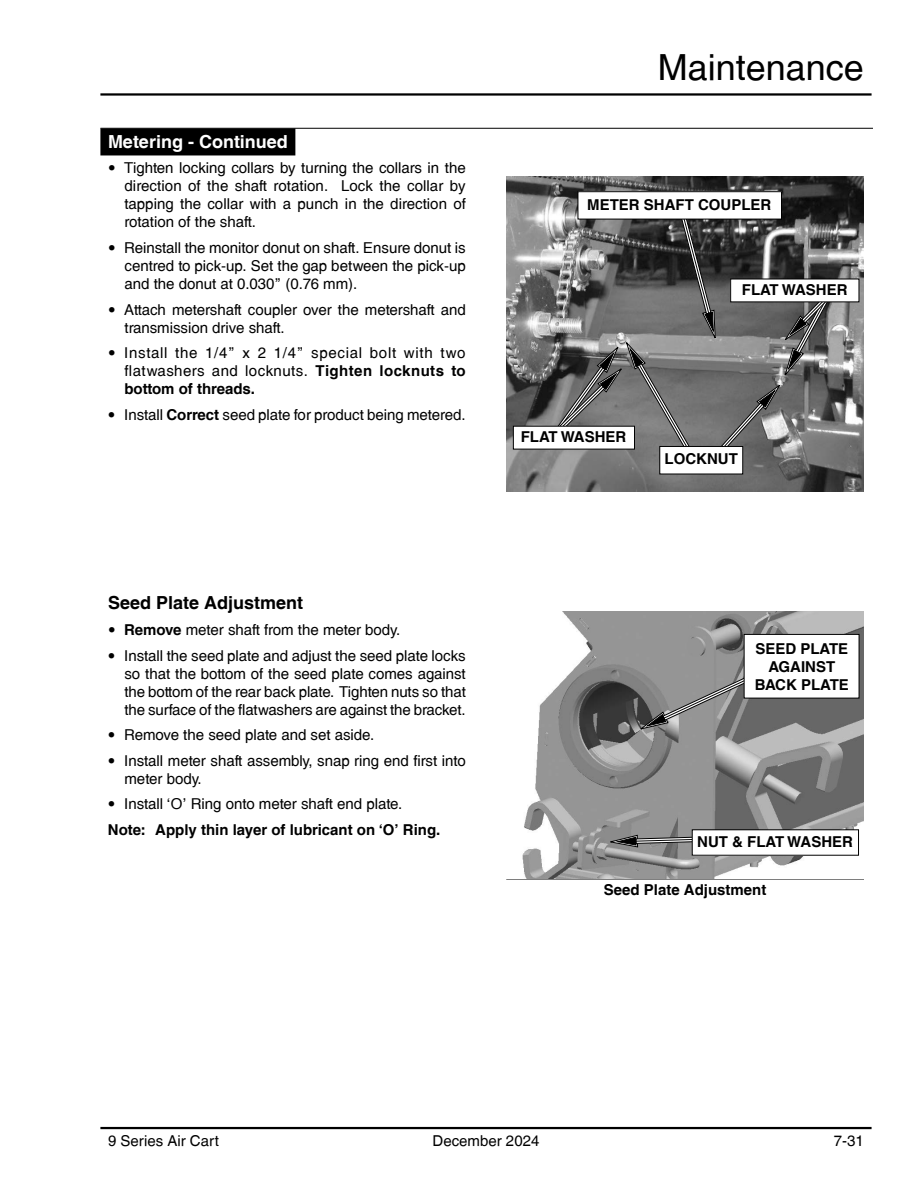
<style>
.page{position:relative;width:918px;height:1188px;background:#fff}
.page>*{position:absolute;margin:0;border:0;box-sizing:border-box;transform-origin:0 0}
.t1{font:36px "Helvetica LT";color:#000}
.t2{font:700 18px "Helvetica LT";color:#000}
.t3{font:700 18px "Helvetica LT";color:#fff}
.t4{font:15px/18px "Helvetica LTCYR";color:#000;text-align:justify}
.t5{font:700 15px/18px "Helvetica LT";color:#000;text-align:center}
.t6{font:700 15px "Helvetica LTCYR";color:#000}
.t7{font:15px "Helvetica LT";color:#000}
.s1{font-weight:700}
</style>
<div class="page">
<hr style="left:100px;top:93px;width:772px;height:3px;background:#000">
<hr style="left:100px;top:1127px;width:772px;height:2px;background:#000">
<hr style="left:100px;top:128px;width:773px;height:1px;background:#000">
<div style="left:100px;top:128px;width:195px;height:27px;background:#000"></div>
<img style="left:506px;top:176px;width:358px;height:315px">
<div style="left:660px;top:446px;width:83px;height:28px;background:#fff"></div>
<div style="left:578px;top:192px;width:204px;height:27px;background:#fff"></div>
<div style="left:578px;top:191px;width:204px;height:28px;border:1px solid #000"></div>
<div style="left:513px;top:426px;width:121px;height:23px;background:#fff"></div>
<svg style="left:547px;top:204px;width:292px;height:261px;background:#787878"></svg>
<div style="left:731px;top:279px;width:128px;height:23px;background:#fff"></div>
<hr style="left:506px;top:879px;width:358px;height:1px;background:#000">
<img style="left:522px;top:612px;width:342px;height:267px">
<svg style="left:638px;top:652px;width:164px;height:83px;background:#848484"></svg>
<div style="left:744px;top:634px;width:115px;height:64px;background:#fff"></div>
<div style="left:744px;top:634px;width:115px;height:64px;border:1px solid #000"></div>
<svg style="left:610px;top:834px;width:82px;height:14px"></svg>
<div style="left:692px;top:830px;width:167px;height:25px;background:#fff"></div>
<div style="left:692px;top:829px;width:167px;height:27px;border:1px solid #000"></div>
<p class="t3" style="left:108px;top:131px;width:181px">Metering - Continued</p>
<p class="t4" style="left:124px;top:159px;width:343px;text-indent:-16px">• Tighten locking collars by turning the collars in the direction of the shaft rotation. Lock the collar by tapping the collar with a punch in the direction of rotation of the shaft.</p>
<p class="t4" style="left:124px;top:239px;width:343px;text-indent:-16px">• Reinstall the monitor donut on shaft. Ensure donut is centred to pick-up. Set the gap between the pick-up and the donut at 0.030” (0.76 mm).</p>
<p class="t4" style="left:124px;top:300px;width:343px;text-indent:-16px">• Attach metershaft coupler over the metershaft and transmission drive shaft.</p>
<p class="t4" style="left:124px;top:344px;width:343px;text-indent:-16px">• Install the 1/4” x 2 1/4” special bolt with two flatwashers and locknuts. <span class="s1">Tighten locknuts to bottom of threads.</span></p>
<p class="t4" style="left:108px;top:406px;width:359px">• Install <span class="s1">Correct</span> seed plate for product being metered.</p>
<p class="t2" style="left:108px;top:592px;width:197px">Seed Plate Adjustment</p>
<p class="t4" style="left:108px;top:621px;width:294px">• <span class="s1">Remove</span> meter shaft from the meter body.</p>
<p class="t4" style="left:124px;top:646px;width:343px;text-indent:-16px">• Install the seed plate and adjust the seed plate locks so that the bottom of the seed plate comes against the bottom of the rear back plate. Tighten nuts so that the surface of the flatwashers are against the bracket.</p>
<p class="t4" style="left:108px;top:726px;width:268px">• Remove the seed plate and set aside.</p>
<p class="t4" style="left:124px;top:751px;width:343px;text-indent:-16px">• Install meter shaft assembly, snap ring end first into meter body.</p>
<p class="t4" style="left:108px;top:795px;width:296px">• Install ‘O’ Ring onto meter shaft end plate.</p>
<p class="t6" style="left:108px;top:821px;width:334px">Note: Apply thin layer of lubricant on ‘O’ Ring.</p>
<h1 class="t1" style="left:658px;top:46px;width:208px">Maintenance</h1>
<p class="t5" style="left:587px;top:196px;width:186px">METER SHAFT COUPLER</p>
<p class="t5" style="left:742px;top:280px;width:107px">FLAT WASHER</p>
<p class="t5" style="left:521px;top:428px;width:107px">FLAT WASHER</p>
<p class="t5" style="left:665px;top:450px;width:75px">LOCKNUT</p>
<p class="t5" style="left:755px;top:639px;width:96px">SEED PLATE<br>AGAINST<br>BACK PLATE</p>
<p class="t5" style="left:697px;top:832px;width:157px">NUT &amp; FLAT WASHER</p>
<p class="t5" style="left:604px;top:881px;width:164px">Seed Plate Adjustment</p>
<p class="t7" style="left:108px;top:1132px;width:112px">9 Series Air Cart</p>
<p class="t7" style="left:433px;top:1132px;width:108px">December 2024</p>
<p class="t7" style="left:834px;top:1132px;width:32px">7-31</p>
</div>
